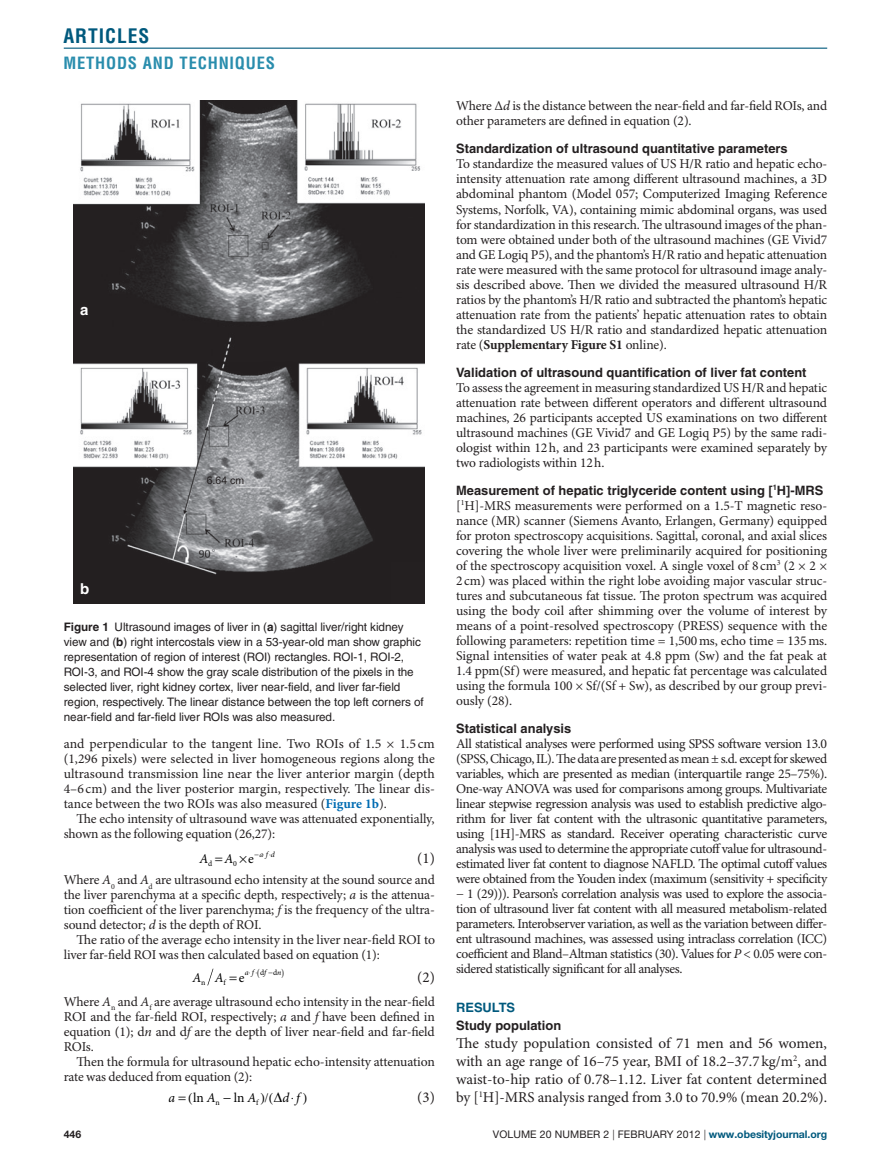
<style>
.page{position:relative;width:891px;height:1175px;background:#fff}
.page>*{position:absolute;margin:0;border:0;box-sizing:border-box;transform-origin:0 0}
.t1{font:700 condensed 19.5px "Helvetica";letter-spacing:.05em;color:#00597d}
.t2{font:700 condensed 16.5px "Helvetica";letter-spacing:.05em;color:#298dad}
.t3{font:15px/18px "Minion Pro";letter-spacing:-.005em;color:#231f20;text-align:justify}
.t4{font:700 15px "Helvetica";color:#fff}
.t5{font:13.5px/15px "Minion Pro";letter-spacing:-.01em;color:#231f20;text-align:justify}
.t6{font:italic 13.5px "Minion Pro";color:#000}
.t7{font:13.5px "Minion Pro";color:#000}
.t8{font:700 12.9px "Helvetica";color:#231f20}
.t9{font:700 12.9px "Helvetica";color:#00597d}
.t10{font:11.7px/15px "Helvetica";letter-spacing:-.005em;color:#231f20}
.t11{font:700 10.5px "Helvetica Neue";letter-spacing:-.005em;color:#00597d}
.t12{font:10.5px "Helvetica Neue";letter-spacing:.01em;color:#231f20}
.t13{font:10.5px "Arial";color:#231f20}
.t14{font:700 10.5px "Helvetica Neue";color:#231f20}
.t15{font:7.8px "Minion Pro";color:#000}
.t16{font:italic 7.8px "Minion Pro";color:#000}
.s1{font-weight:700}
.s2{font-weight:700;color:#006cb3}
.s3{font-style:italic}
.s4{font-weight:300}
.s5{font-weight:400;color:#231f20}
.s6{font-weight:300;color:#231f20}
</style>
<div class="page">
<hr style="left:64px;top:48px;width:763px;height:1px;background:#00597d">
<svg style="left:207px;top:968px;width:6px;height:17px"></svg>
<img style="left:74px;top:101px;width:351px;height:502px">
<h1 class="t1" style="left:63px;top:24px;width:87px">ARTICLES</h1>
<p class="t2" style="left:63px;top:53px;width:213px">METHODS AND TECHNIQUES</p>
<p class="t4" style="left:80px;top:300px;width:10px">a</p>
<p class="t4" style="left:80px;top:579px;width:11px">b</p>
<p class="t13" style="left:207px;top:473px;width:39px">6.64 cm</p>
<p class="t10" style="left:64px;top:619px;width:361px"><span class="s1">Figure 1</span> Ultrasound images of liver in (<span class="s1">a</span>) sagittal liver/right kidney view and (<span class="s1">b</span>) right intercostals view in a 53-year-old man show graphic representation of region of interest (ROI) rectangles. ROI-1, ROI-2, ROI-3, and ROI-4 show the gray scale distribution of the pixels in the selected liver, right kidney cortex, liver near-field, and liver far-field region, respectively. The linear distance between the top left corners of near-field and far-field liver ROIs was also measured.</p>
<p class="t5" style="left:64px;top:737px;width:373px">and perpendicular to the tangent line. Two ROIs of 1.5 × 1.5 cm (1,296 pixels) were selected in liver homogeneous regions along the ultrasound transmission line near the liver anterior margin (depth 4–6 cm) and the liver posterior margin, respectively. The linear dis&shy;tance between the two ROIs was also measured (<span class="s2">Figure 1b</span>).</p>
<p class="t5" style="left:64px;top:812px;width:372px;text-indent:13px">The echo intensity of ultrasound wave was attenuated exponentially, shown as the following equation (26,27):</p>
<p class="t6" style="left:200px;top:850px;width:35px">A A</p>
<p class="t16" style="left:259px;top:849px;width:17px">afd</p>
<p class="t15" style="left:208px;top:858px;width:6px">d</p>
<p class="t15" style="left:233px;top:858px;width:40px">0 <sup>e</sup>−⋅⋅</p>
<p class="t3" style="left:417px;top:850px;width:19px">(1)</p>
<p class="t5" style="left:64px;top:873px;width:373px">Where <span class="s3">A</span><sub>0</sub> and <span class="s3">A</span><sub>d</sub> are ultrasound echo intensity at the sound source and the liver parenchyma at a specific depth, respectively; <span class="s3">a</span> is the attenua&shy;tion coefficient of the liver parenchyma; <span class="s3">f</span> is the frequency of the ultra&shy;sound detector; <span class="s3">d</span> is the depth of ROI.</p>
<p class="t5" style="left:64px;top:933px;width:373px;text-indent:13px">The ratio of the average echo intensity in the liver near-field ROI to liver far-field ROI was then calculated based on equation (1):</p>
<p class="t6" style="left:193px;top:969px;width:33px">A A</p>
<p class="t16" style="left:245px;top:968px;width:11px">a f</p>
<p class="t16" style="left:264px;top:968px;width:10px">f −</p>
<p class="t15" style="left:249px;top:968px;width:34px">⋅ ⋅ d d<span class="s3">n</span></p>
<p class="t7" style="left:239px;top:969px;width:7px">e</p>
<p class="t3" style="left:417px;top:968px;width:19px">(2)</p>
<p class="t5" style="left:64px;top:994px;width:373px">Where <span class="s3">A</span><sub>n</sub> and <span class="s3">A</span><sub>f</sub> are average ultrasound echo intensity in the near-field ROI and the far-field ROI, respectively; <span class="s3">a</span> and <span class="s3">f</span> have been defined in equation (1); d<span class="s3">n</span> and d<span class="s3">f</span> are the depth of liver near-field and far-field ROIs.</p>
<p class="t5" style="left:64px;top:1054px;width:373px;text-indent:13px">Then the formula for ultrasound hepatic echo-intensity attenuation rate was deduced from equation (2):</p>
<p class="t6" style="left:169px;top:1089px;width:8px">a</p>
<p class="t7" style="left:193px;top:1089px;width:24px">ln<span class="s3">A</span></p>
<p class="t7" style="left:224px;top:1089px;width:34px">−ln <span class="s3">A</span></p>
<p class="t6" style="left:283px;top:1089px;width:19px">d⋅f</p>
<p class="t15" style="left:215px;top:1098px;width:6px">n</p>
<p class="t15" style="left:256px;top:1098px;width:4px">f</p>
<p class="t3" style="left:417px;top:1088px;width:19px">(3)</p>
<p class="t15" style="left:201px;top:978px;width:6px">n</p>
<p class="t15" style="left:223px;top:978px;width:4px">f</p>
<p class="t5" style="left:456px;top:99px;width:373px">Where Δ<span class="s3">d</span> is the distance between the near-field and far-field ROIs, and other parameters are defined in equation (2).</p>
<p class="t8" style="left:456px;top:141px;width:333px">Standardization of ultrasound quantitative parameters</p>
<p class="t5" style="left:456px;top:157px;width:373px">To standardize the measured values of US H/R ratio and hepatic echo&shy;intensity attenuation rate among different ultrasound machines, a 3D abdominal phantom (Model 057; Computerized Imaging Reference Systems, Norfolk, VA), containing mimic abdominal organs, was used for standardization in this research. The ultrasound images of the phan&shy;tom were obtained under both of the ultrasound machines (GE Vivid7 and GE Logiq P5), and the phantom’s H/R ratio and hepatic attenuation rate were measured with the same protocol for ultrasound image analy&shy;sis described above. Then we divided the measured ultrasound H/R ratios by the phantom’s H/R ratio and subtracted the phantom’s hepatic attenuation rate from the patients’ hepatic attenuation rates to obtain the standardized US H/R ratio and standardized hepatic attenuation rate (<span class="s1">Supplementary Figure S1</span> online).</p>
<p class="t8" style="left:456px;top:364px;width:352px">Validation of ultrasound quantification of liver fat content</p>
<p class="t5" style="left:456px;top:380px;width:373px">To assess the agreement in measuring standardized US H/R and hepatic attenuation rate between different operators and different ultrasound machines, 26 participants accepted US examinations on two different ultrasound machines (GE Vivid7 and GE Logiq P5) by the same radi&shy;ologist within 12h, and 23 participants were examined separately by two radiologists within 12h.</p>
<p class="t8" style="left:456px;top:482px;width:359px">Measurement of hepatic triglyceride content using [<sup>1</sup>H]-MRS</p>
<p class="t5" style="left:456px;top:498px;width:373px">[<sup>1</sup>H]-MRS measurements were performed on a 1.5-T magnetic reso&shy;nance (MR) scanner (Siemens Avanto, Erlangen, Germany) equipped for proton spectroscopy acquisitions. Sagittal, coronal, and axial slices covering the whole liver were preliminarily acquired for positioning of the spectroscopy acquisition voxel. A single voxel of 8cm<sup>3</sup> (2 × 2 × 2cm) was placed within the right lobe avoiding major vascular struc&shy;tures and subcutaneous fat tissue. The proton spectrum was acquired using the body coil after shimming over the volume of interest by means of a point-resolved spectroscopy (PRESS) sequence with the following parameters: repetition time = 1,500ms, echo time = 135ms.<br>Signal intensities of water peak at 4.8 ppm (Sw) and the fat peak at 1.4 ppm(Sf) were measured, and hepatic fat percentage was calculated using the formula 100 × Sf/(Sf + Sw), as described by our group previ&shy;ously (28).</p>
<p class="t8" style="left:456px;top:720px;width:117px">Statistical analysis</p>
<p class="t5" style="left:456px;top:736px;width:373px">All statistical analyses were performed using SPSS software version 13.0 (SPSS, Chicago, IL). The data are presented as mean ± s.d. except for skewed variables, which are presented as median (interquartile range 25–75%).<br>One-way ANOVA was used for comparisons among groups. Multivariate linear stepwise regression analysis was used to establish predictive algo&shy;rithm for liver fat content with the ultrasonic quantitative parameters, using [1H]-MRS as standard. Receiver operating characteristic curve analysis was used to determine the appropriate cutoff value for ultrasound&shy;estimated liver fat content to diagnose NAFLD. The optimal cutoff values were obtained from the Youden index (maximum (sensitivity + specificity − 1 (29))). Pearson’s correlation analysis was used to explore the associa&shy;tion of ultrasound liver fat content with all measured metabolism-related parameters. Interobserver variation, as well as the variation between differ&shy;ent ultrasound machines, was assessed using intraclass correlation (ICC) coefficient and Bland–Altman statistics (30). Values for <span class="s3">P</span> &lt; 0.05 were con&shy;sidered statistically significant for all analyses.</p>
<p class="t9" style="left:456px;top:999px;width:61px">Results</p>
<p class="t8" style="left:456px;top:1017px;width:107px">Study population</p>
<p class="t3" style="left:456px;top:1034px;width:373px">The study population consisted of 71 men and 56 women, with an age range of 16–75 year, BMI of 18.2–37.7 kg/m<sup>2</sup>, and waist-to-hip ratio of 0.78–1.12. Liver fat content determined by [<sup>1</sup>H]-MRS analysis ranged from 3.0 to 70.9% (mean 20.2%).</p>
<p class="t14" style="left:64px;top:1127px;width:19px">446</p>
<p class="t12" style="left:493px;top:1128px;width:139px">VOLUME 20 NUMBER 2 <span class="s4">|</span> FEBRU</p>
<p class="t11" style="left:653px;top:1127px;width:176px"><span class="s5">ARY 2012</span> <span class="s6">|</span> www.obesityjournal.org</p>
</div>
